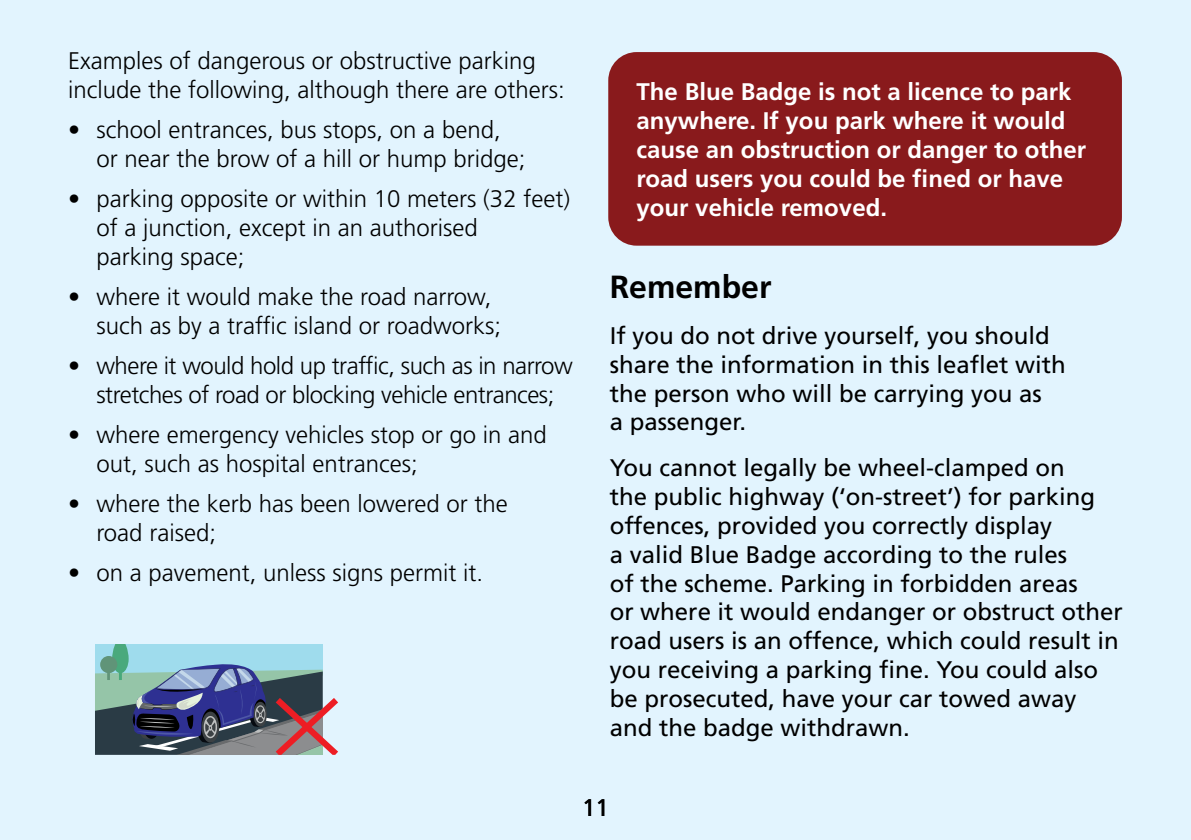
<style>
.page{position:relative;width:1191px;height:840px;background:#fff}
.page>*{position:absolute;margin:0;border:0;box-sizing:border-box;transform-origin:0 0}
.Body_Text_Black_3mm{font:700 32px "Frutiger LT Std";color:#000}
.Body_Text_Black_3mm-2{font:24px/28.8px "Frutiger LT Std";color:#000}
.Bullets_2mm{font:300 24px/28.8px "Frutiger LT Std";color:#000}
.Body_Text_Black_3mm-3{font:700 24px/28.8px "Frutiger LT Std";color:#fff}
.Bullets_2mm-2{font:300 24px/28.8px "Frutiger LT Std";letter-spacing:-.02em;color:#000;text-align:center}
.Body_Text_2mm{font:300 24px/28.8px "Frutiger LT Std";color:#000}
.Bullets_1mm{font:300 24px "Frutiger LT Std";color:#000}
</style>
<div class="page">
<div style="left:0;top:0;width:1191px;height:839px;background:#e2f4fe"></div>
<div style="left:608px;top:52px;width:514px;height:193px;background:#891a1c;border-radius:28px"></div>
<svg style="left:95px;top:644px;width:243px;height:110px;background:#718295"></svg>
<p class="Body_Text_2mm" style="left:68px;top:47px;width:498px">Examples of dangerous or obstructive parking include the following, although there are others:</p>
<p class="Bullets_2mm" style="left:96px;top:116px;width:431px;text-indent:-28px">• school entrances, bus stops, on a bend, or near the brow of a hill or hump bridge;</p>
<p class="Bullets_2mm" style="left:96px;top:185px;width:475px;text-indent:-28px">• parking opposite or within 10 meters (32 feet) of a junction, except in an authorised<br>parking space;</p>
<p class="Bullets_2mm" style="left:96px;top:282px;width:406px;text-indent:-28px">• where it would make the road narrow, such as by a traffic island or roadworks;</p>
<p class="Bullets_2mm-2" style="left:68px;top:351px;width:506px">• where it would hold up traffic, such as in narrow stretches of road or blocking vehicle entrances;</p>
<p class="Bullets_2mm" style="left:96px;top:420px;width:452px;text-indent:-28px">• where emergency vehicles stop or go in and out, such as hospital entrances;</p>
<p class="Bullets_2mm" style="left:96px;top:489px;width:413px;text-indent:-28px">• where the kerb has been lowered or the road raised;</p>
<p class="Bullets_1mm" style="left:68px;top:559px;width:417px">• on a pavement, unless signs permit it.</p>
<p class="Body_Text_Black_3mm-3" style="left:636px;top:78px;width:451px">The Blue Badge is not a licence to park anywhere. If you park where it would cause an obstruction or danger to other road users you could be fined or have your vehicle removed.</p>
<p class="Body_Text_Black_3mm" style="left:609px;top:268px;width:163px">Remember</p>
<p class="Body_Text_Black_3mm-2" style="left:609px;top:321px;width:458px">If you do not drive yourself, you should share the information in this leaflet with the person who will be carrying you as<br>a passenger.</p>
<p class="Body_Text_Black_3mm-2" style="left:609px;top:453px;width:515px">You cannot legally be wheel-clamped on<br>the public highway (‘on-street’) for parking offences, provided you correctly display<br>a valid Blue Badge according to the rules<br>of the scheme. Parking in forbidden areas<br>or where it would endanger or obstruct other road users is an offence, which could result in you receiving a parking fine. You could also be prosecuted, have your car towed away and the badge withdrawn.</p>
<p class="Body_Text_Black_3mm-2" style="left:582px;top:788px;width:28px">11</p>
<p class="Body_Text_Black_3mm-2" style="left:582px;top:792px;width:28px">11</p>
</div>
